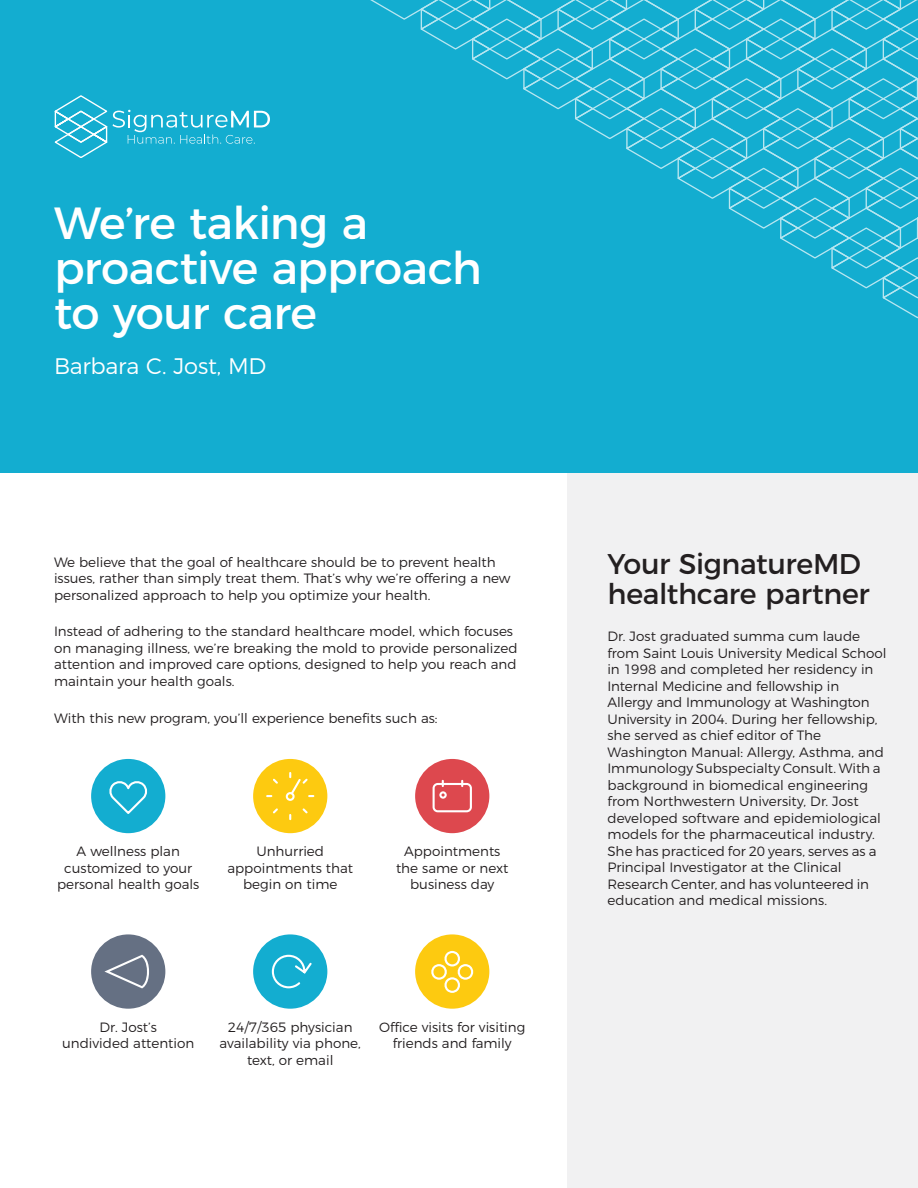
<style>
.page{position:relative;width:918px;height:1188px;background:#fff}
.page>*{position:absolute;margin:0;border:0;box-sizing:border-box;transform-origin:0 0}
.t1{font:45px/45px "Montserrat";letter-spacing:-.015em;color:#fff}
.t2{font:28.5px/30px "Montserrat";letter-spacing:-.015em;color:#231f20}
.t3{font:300 22.5px "Montserrat";letter-spacing:-.01em;color:#fff}
.Body{font:300 13.5px/16.5px "Montserrat";color:#231f20;text-align:center}
</style>
<div class="page">
<div style="left:567px;top:465px;width:351px;height:723px;background:#f1f1f2"></div>
<div style="left:0;top:0;width:918px;height:472px;background:#13add0"></div>
<svg style="left:54px;top:96px;width:216px;height:62px"></svg>
<svg style="left:370px;top:0;width:548px;height:319px"></svg>
<div style="left:91px;top:759px;width:74px;height:74px;background:#13add0;border-radius:50%"></div>
<svg style="left:109px;top:781px;width:38px;height:33px"></svg>
<div style="left:253px;top:759px;width:74px;height:74px;background:#fdca10;border-radius:50%"></div>
<svg style="left:266px;top:772px;width:48px;height:48px"></svg>
<div style="left:286px;top:792px;width:9px;height:9px;border:2px solid #fff;border-radius:50%"></div>
<div style="left:415px;top:759px;width:74px;height:74px;background:#dd484e;border-radius:50%"></div>
<svg style="left:433px;top:781px;width:39px;height:31px"></svg>
<div style="left:91px;top:934px;width:74px;height:75px;background:#657083;border-radius:50%"></div>
<svg style="left:104px;top:955px;width:45px;height:33px"></svg>
<div style="left:253px;top:934px;width:74px;height:75px;background:#13add0;border-radius:50%"></div>
<svg style="left:272px;top:955px;width:40px;height:33px"></svg>
<div style="left:415px;top:934px;width:74px;height:75px;background:#fdca10;border-radius:50%"></div>
<svg style="left:431px;top:951px;width:42px;height:42px"></svg>
<p class="t1" style="left:54px;top:197px;width:429px">We’re taking a proactive approach to your care</p>
<p class="t3" style="left:54px;top:349px;width:214px">Barbara C. Jost, MD</p>
<p class="Body" style="left:54px;top:552px;width:458px;text-align:left">We believe that the goal of healthcare should be to prevent health issues, rather than simply treat them. That’s why we’re offering a new personalized approach to help you optimize your health.</p>
<p class="Body" style="left:54px;top:622px;width:465px;text-align:left">Instead of adhering to the standard healthcare model, which focuses on managing illness, we’re breaking the mold to provide personalized attention and improved care options, designed to help you reach and maintain your health goals.</p>
<p class="Body" style="left:54px;top:708px;width:385px">With this new program, you’ll experience benefits such as:</p>
<p class="Body" style="left:57px;top:842px;width:144px">A wellness plan customized to your personal health goals</p>
<p class="Body" style="left:227px;top:842px;width:127px">Unhurried appointments that begin on time</p>
<p class="Body" style="left:396px;top:842px;width:114px">Appointments the same or next business day</p>
<p class="Body" style="left:62px;top:1018px;width:134px">Dr. Jost’s<br>undivided attention</p>
<p class="Body" style="left:220px;top:1018px;width:143px">24/7/365 physician availability via phone, text, or email</p>
<p class="Body" style="left:379px;top:1018px;width:148px">Office visits for visiting friends and family</p>
<p class="t2" style="left:608px;top:547px;width:264px">Your SignatureMD healthcare partner</p>
<p class="Body" style="left:608px;top:627px;width:281px;text-align:left">Dr. Jost graduated summa cum laude from Saint Louis University Medical School in 1998 and completed her residency in Internal Medicine and fellowship in Allergy and Immunology at Washington University in 2004. During her fellowship, she served as chief editor of The Washington Manual: Allergy, Asthma, and Immunology Subspecialty Consult. With a background in biomedical engineering from Northwestern University, Dr. Jost developed software and epidemiological models for the pharmaceutical industry.<br>She has practiced for 20 years, serves as a Principal Investigator at the Clinical Research Center, and has volunteered in education and medical missions.</p>
</div>
